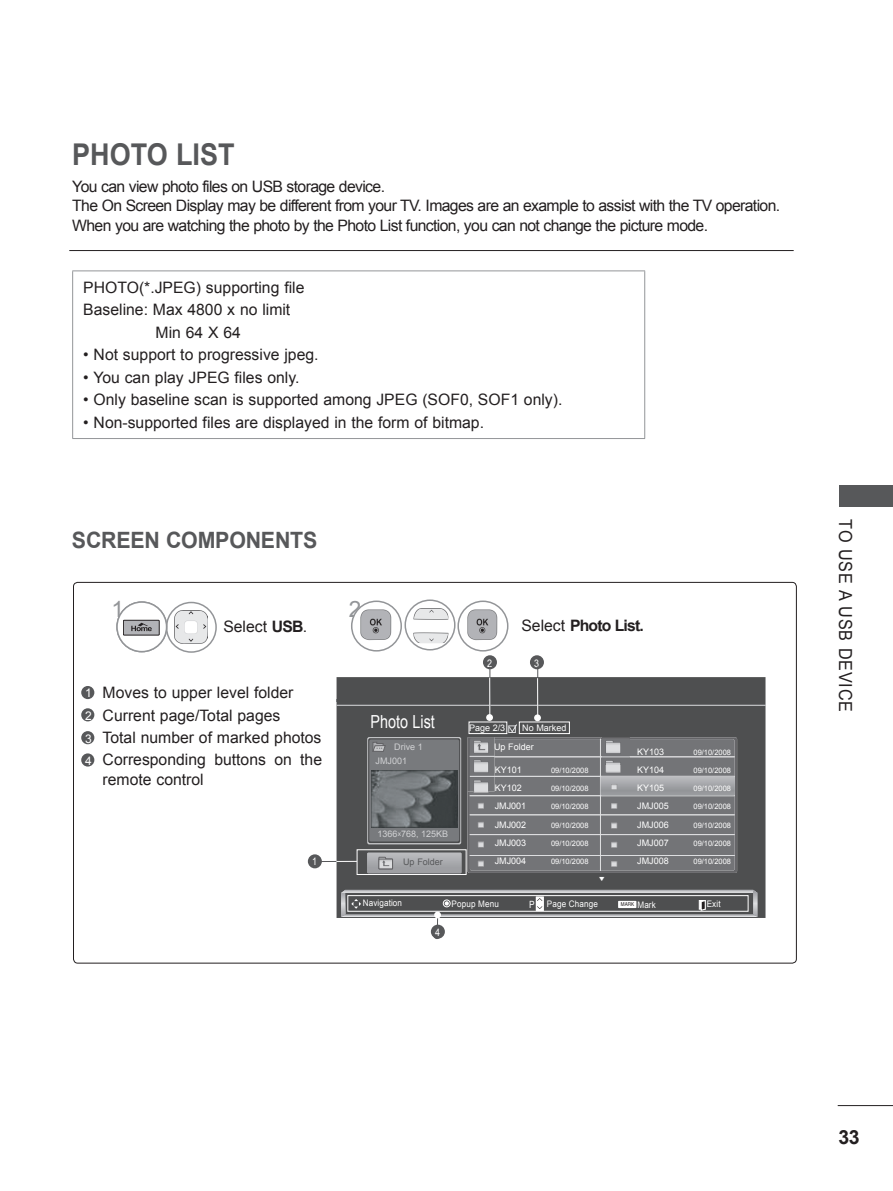
<style>
.page{position:relative;width:893px;height:1191px;background:#fff}
.page>*{position:absolute;margin:0;border:0;box-sizing:border-box;transform-origin:0 0}
.t1{font:700 30px "Arial";color:#57585a;scale:.9 1}
.t2{font:700 22.5px "Arial";letter-spacing:-.01em;color:#57585a;scale:.95 1}
.t3{font:22.5px "Arial";color:#939598}
.t4{font:700 19.5px "Arial";color:#231f20}
.t5{font:18px "Arial";color:#231f20;scale:.9 1}
.t6{font:18px "Arial";color:#fff;scale:.8 1}
.t7{font:15.75px/22.5px "Arial";color:#231f20}
.t8{font:15.75px/19.5px "Arial";letter-spacing:-.04em;color:#231f20}
.t9{font:700 15.75px "Arial";letter-spacing:-.05em;color:#231f20}
.t10{font:12px/22.4px "Arial";color:#fff}
.t11{font:10.5px "Arial";color:#fff;scale:.85 1}
.t12{font:9px "Arial";color:#fff}
.t13{font:9px "Arial";color:#fff;scale:.9 1}
.t14{font:9px/13.2px "Arial";color:#d1d2d4}
.t15{font:9px "Arial";color:#57585a}
.t16{font:7.5px "Arial";color:#fff}
.t17{font:6px "Arial";color:#fff;scale:1.25 1}
.t18{font:5.4px "Helvetica";color:#231f20;scale:.85 1}
.s1{font-weight:700}
.s2{font-weight:400}
.s3{font-family:"Helvetica";font-size:9.9px}
.s4{font-family:"Arial";font-size:9px;color:#fff}
</style>
<div class="page">
<hr style="left:838px;top:1105px;width:55px;height:1px;background:#231f20">
<div style="left:839px;top:485px;width:54px;height:21px;background:#57585a"></div>
<hr style="left:69px;top:250px;width:725px;height:1px;background:#231f20">
<hr style="left:72px;top:270px;width:573px;height:1px;background:#939598">
<hr style="left:72px;top:271px;width:1px;height:167px;background:#939598">
<hr style="left:644px;top:271px;width:1px;height:167px;background:#939598">
<hr style="left:72px;top:438px;width:573px;height:1px;background:#939598">
<div style="left:483px;top:655px;width:14px;height:14px;background:#57585a;border-radius:50%"></div>
<div style="left:434px;top:932px;width:6px;height:7px;border:2px solid #57585a;border-radius:50%"></div>
<div style="left:431px;top:924px;width:14px;height:14px;background:#57585a;border-radius:50%"></div>
<svg style="left:167px;top:602px;width:49px;height:50px"></svg>
<img style="left:175px;top:610px;width:32px;height:33px">
<div style="left:166px;top:602px;width:51px;height:51px;border:2px solid #939598;border-radius:50%"></div>
<svg style="left:352px;top:601px;width:49px;height:50px"></svg>
<img style="left:361px;top:610px;width:30px;height:30px">
<div style="left:351px;top:600px;width:51px;height:51px;border:2px solid #939598;border-radius:50%"></div>
<img style="left:467px;top:610px;width:31px;height:30px">
<div style="left:457px;top:600px;width:51px;height:51px;border:2px solid #939598;border-radius:50%"></div>
<svg style="left:405px;top:600px;width:50px;height:50px"></svg>
<img style="left:413px;top:608px;width:35px;height:35px">
<div style="left:404px;top:599px;width:51px;height:51px;border:2px solid #939598;border-radius:50%"></div>
<div style="left:530px;top:655px;width:14px;height:14px;background:#57585a;border-radius:50%"></div>
<hr style="left:336px;top:700px;width:429px;height:2px;background:#939598">
<div style="left:337px;top:677px;width:428px;height:241px;background:#4e4f50"></div>
<hr style="left:337px;top:705px;width:429px;height:1px;background:#dcdddf">
<div style="left:357px;top:849px;width:109px;height:26px;border:1px solid #fff"></div>
<hr style="left:489px;top:666px;width:1px;height:51px;background:#57585a">
<hr style="left:537px;top:666px;width:1px;height:51px;background:#57585a">
<div style="left:486px;top:714px;width:7px;height:7px;border:2px solid #fff;border-radius:50%"></div>
<svg style="left:367px;top:715px;width:370px;height:158px;background:#76777a"></svg>
<div style="left:534px;top:714px;width:7px;height:7px;border:2px solid #fff;border-radius:50%"></div>
<hr style="left:489px;top:677px;width:1px;height:41px;background:#fff">
<hr style="left:537px;top:678px;width:1px;height:40px;background:#fff">
<hr style="left:316px;top:861px;width:41px;height:1px;background:#fff">
<svg style="left:322px;top:861px;width:14px;height:1px"></svg>
<div style="left:81px;top:686px;width:13px;height:13px;background:#57585a;border-radius:50%"></div>
<div style="left:81px;top:731px;width:13px;height:13px;background:#57585a;border-radius:50%"></div>
<div style="left:81px;top:753px;width:13px;height:13px;background:#57585a;border-radius:50%"></div>
<div style="left:81px;top:708px;width:13px;height:13px;background:#57585a;border-radius:50%"></div>
<div style="left:308px;top:854px;width:14px;height:14px;background:#57585a;border-radius:50%"></div>
<svg style="left:341px;top:889px;width:417px;height:38px"></svg>
<div style="left:123px;top:620px;width:36px;height:15px;background:#b2b3b7"></div>
<div style="left:123px;top:620px;width:37px;height:15px;border:1px solid #231f20"></div>
<svg style="left:131px;top:622px;width:21px;height:9px"></svg>
<div style="left:116px;top:601px;width:51px;height:51px;border:2px solid #939598;border-radius:50%"></div>
<h1 class="t1" style="left:72px;top:135px;width:64px">PHOTO</h1>
<h1 class="t1" style="left:176px;top:135px;width:46px">LIST</h1>
<p class="t8" style="left:72px;top:177px;width:709px">You can view photo files on USB storage device.<br>The On Screen Display may be different from your TV. Images are an example to assist with the TV operation.<br>When you are watching the photo by the Photo List function, you can not change the picture mode.</p>
<p class="t7" style="left:83px;top:276px;width:223px">PHOTO(*.JPEG) supporting file</p>
<p class="t7" style="left:83px;top:299px;width:209px">Baseline: Max 4800 x no limit</p>
<p class="t7" style="left:156px;top:321px;width:87px">Min 64 X 64</p>
<p class="t7" style="left:83px;top:344px;width:237px">• Not support to progressive jpeg.</p>
<p class="t7" style="left:83px;top:366px;width:218px">• You can play JPEG files only.</p>
<p class="t7" style="left:83px;top:389px;width:481px">• Only baseline scan is supported among JPEG (SOF0, SOF1 only).</p>
<p class="t7" style="left:83px;top:411px;width:402px">• Non-supported files are displayed in the form of bitmap.</p>
<h2 class="t2" style="left:72px;top:525px;width:62px">SCREEN</h2>
<h2 class="t2" style="left:166px;top:525px;width:68px">COMPONENTS</h2>
<h2 class="t3" style="left:111px;top:594px;width:14px">1</h2>
<h2 class="t3" style="left:349px;top:594px;width:14px">2</h2>
<p class="t7" style="left:223px;top:615px;width:85px">Select <span class="s1">USB</span>.</p>
<p class="t9" style="left:521px;top:615px;width:124px"><span class="s2">Select</span> PHOTO LIST.</p>
<p class="t10" style="left:85px;top:682px;width:8px">1</p>
<p class="t10" style="left:85px;top:727px;width:8px">3<br>4</p>
<p class="t10" style="left:85px;top:704px;width:8px">2</p>
<p class="t7" style="left:103px;top:681px;width:221px">Moves to upper level folder<br>Current page/Total pages<br>Total number of marked photos<br>Corresponding buttons on the</p>
<p class="t7" style="left:103px;top:768px;width:103px">remote control</p>
<p class="t11" style="left:312px;top:854px;width:7px">1</p>
<p class="t11" style="left:487px;top:656px;width:7px">2</p>
<p class="t11" style="left:534px;top:656px;width:7px">3</p>
<p class="t6" style="left:370px;top:710px;width:82px">Photo List</p>
<p class="t12" style="left:469px;top:721px;width:38px">Page 2/3</p>
<p class="t12" style="left:522px;top:721px;width:46px">No Marked</p>
<p class="t12" style="left:495px;top:763px;width:29px">KY101</p>
<p class="t16" style="left:551px;top:765px;width:39px">09/10/2008</p>
<p class="t12" style="left:495px;top:782px;width:29px">KY102</p>
<p class="t16" style="left:551px;top:783px;width:39px">09/10/2008</p>
<p class="t12" style="left:495px;top:800px;width:33px">JMJ001</p>
<p class="t16" style="left:551px;top:802px;width:39px">09/10/2008</p>
<p class="t12" style="left:495px;top:818px;width:33px">JMJ002</p>
<p class="t16" style="left:551px;top:820px;width:39px">09/10/2008</p>
<p class="t12" style="left:495px;top:837px;width:33px">JMJ003</p>
<p class="t16" style="left:551px;top:838px;width:39px">09/10/2008</p>
<p class="t12" style="left:495px;top:855px;width:33px">JMJ004</p>
<p class="t16" style="left:551px;top:856px;width:39px">09/10/2008</p>
<p class="t12" style="left:494px;top:740px;width:41px">Up Folder</p>
<p class="t14" style="left:375px;top:740px;width:49px;text-indent:19px">Drive 1<br>JMJ001</p>
<p class="t14" style="left:378px;top:827px;width:72px">1366<sup>x</sup>768, 125KB</p>
<p class="t15" style="left:403px;top:856px;width:41px">Up Folder</p>
<p class="t17" style="left:598px;top:874px;width:7px">▼</p>
<p class="t12" style="left:637px;top:745px;width:29px">KY103</p>
<p class="t16" style="left:693px;top:747px;width:39px">09/10/2008</p>
<p class="t12" style="left:637px;top:763px;width:29px">KY104</p>
<p class="t16" style="left:693px;top:765px;width:39px">09/10/2008</p>
<p class="t12" style="left:637px;top:782px;width:29px">KY105</p>
<p class="t16" style="left:693px;top:783px;width:39px">09/10/2008</p>
<p class="t12" style="left:637px;top:800px;width:33px">JMJ005</p>
<p class="t16" style="left:693px;top:802px;width:39px">09/10/2008</p>
<p class="t12" style="left:637px;top:818px;width:33px">JMJ006</p>
<p class="t16" style="left:693px;top:820px;width:39px">09/10/2008</p>
<p class="t12" style="left:637px;top:837px;width:33px">JMJ007</p>
<p class="t16" style="left:693px;top:838px;width:39px">09/10/2008</p>
<p class="t12" style="left:637px;top:855px;width:33px">JMJ008</p>
<p class="t16" style="left:693px;top:856px;width:39px">09/10/2008</p>
<p class="t13" style="left:363px;top:897px;width:45px">Navigation</p>
<p class="t13" style="left:452px;top:898px;width:54px">Popup Menu</p>
<p class="t13" style="left:529px;top:898px;width:78px"><span class="s3">P</span> Page Change</p>
<p class="t18" style="left:621px;top:901px;width:43px">MARK <span class="s4">Mark</span></p>
<p class="t13" style="left:707px;top:898px;width:17px">Exit</p>
<p class="t11" style="left:435px;top:925px;width:7px">4</p>
<p class="t5" style="left:857px;top:519px;width:213px;rotate:90deg">To usE a USB device</p>
<p class="t4" style="left:838px;top:1124px;width:23px">33</p>
</div>
